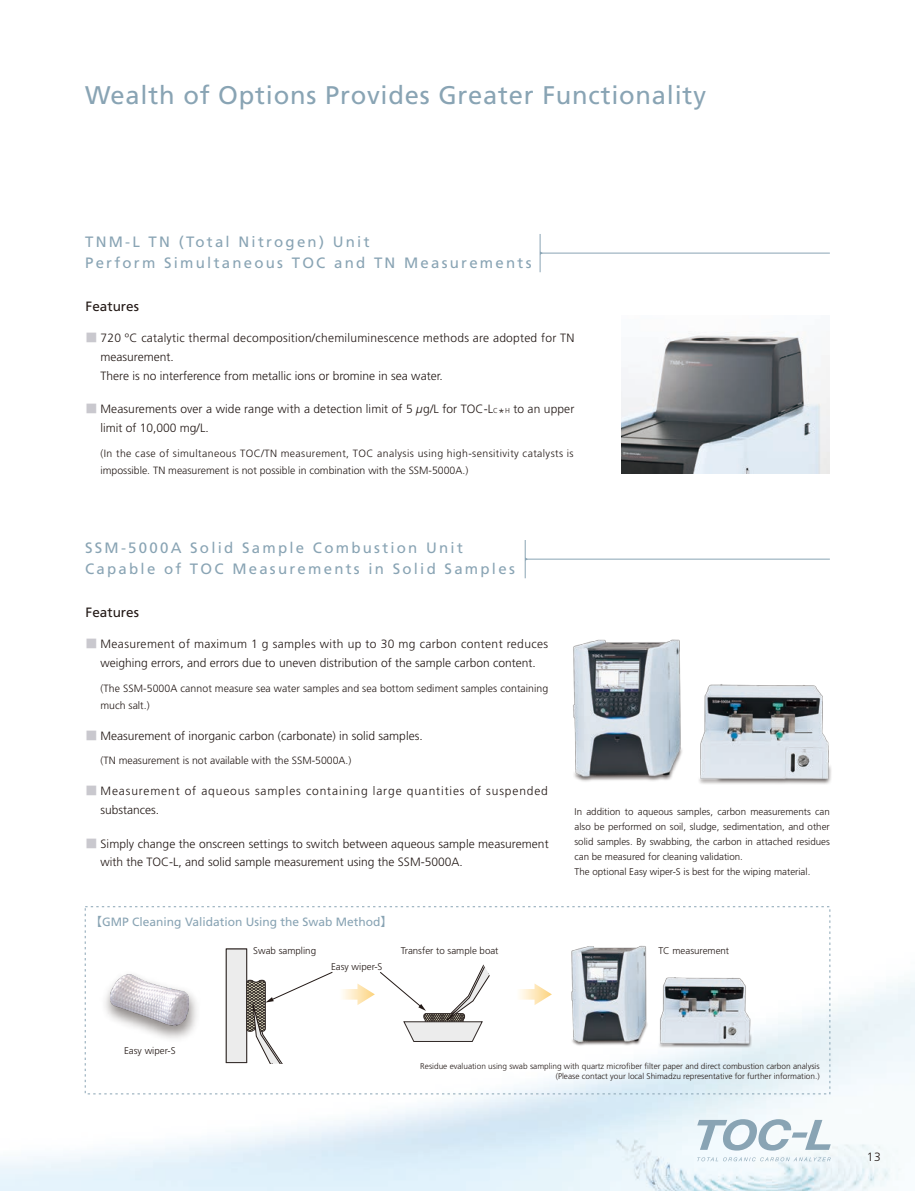
<style>
.page{position:relative;width:915px;height:1191px;background:#fff}
.page>*{position:absolute;margin:0;border:0;box-sizing:border-box;transform-origin:0 0}
.t1{font:25.5px "Frutiger";letter-spacing:.03em;color:#89a4b4}
.t2{font:15px/21px "Frutiger";letter-spacing:.15em;color:#89a4b4}
.t3{font:13.5px "Frutiger";color:#231916}
.t4{font:300 12px/18.8px "Frutiger";letter-spacing:.005em;color:#231916}
.t5{font:300 12px/18.8px "Frutiger";letter-spacing:.07em;color:#231916}
.t6{font:12px "Frutiger";color:#89a4b4}
.t7{font:300 10.5px/17.2px "Frutiger";letter-spacing:.04em;color:#231916}
.t8{font:300 10.5px/17.2px "Frutiger";letter-spacing:.005em;color:#231916}
.t9{font:300 9.75px/15px "Frutiger";color:#231916}
.t10{font:300 8.25px/9.9px "Frutiger";color:#231916;text-align:right}
.s1{font-family:"Koz Go Pro";font-weight:400;color:#c9c8ce}
.s2{font-style:italic}
.s3{font-size:7.2px}
.s4{font-family:"Koz Go Pro"}
</style>
<div class="page">
<img style="left:0;top:234px;width:914px;height:957px">
<hr style="left:539px;top:234px;width:1px;height:38px;background:#89a4b4">
<hr style="left:540px;top:253px;width:289px;height:1px;background:#89a4b4">
<hr style="left:524px;top:540px;width:1px;height:38px;background:#89a4b4">
<hr style="left:525px;top:559px;width:304px;height:1px;background:#89a4b4">
<div style="left:85px;top:906px;width:744px;height:188px;border:1px dashed #89a4b4"></div>
<svg style="left:697px;top:1119px;width:133px;height:31px"></svg>
<svg style="left:697px;top:1157px;width:133px;height:4px"></svg>
<img style="left:558px;top:932px;width:214px;height:124px">
<svg style="left:515px;top:983px;width:36px;height:22px"></svg>
<img style="left:97px;top:966px;width:110px;height:83px">
<img style="left:110px;top:974px;width:78px;height:51px">
<div style="left:226px;top:949px;width:20px;height:113px;background:#ececec"></div>
<div style="left:226px;top:948px;width:21px;height:114px;border:1px solid #302826"></div>
<svg style="left:246px;top:944px;width:254px;height:119px"></svg>
<img style="left:554px;top:620px;width:307px;height:178px">
<img style="left:621px;top:316px;width:208px;height:157px">
<h1 class="t1" style="left:85px;top:80px;width:622px">Wealth of Options Provides Greater Functionality</h1>
<p class="t2" style="left:85px;top:231px;width:448px">TNM-L TN (Total Nitrogen) Unit<br>Perform Simultaneous TOC and TN Measurements</p>
<p class="t3" style="left:86px;top:299px;width:55px">Features</p>
<p class="t4" style="left:100px;top:328px;width:475px;text-indent:-15px"><span class="s1">■</span> 720 ºC catalytic thermal decomposition/chemiluminescence methods are adopted for TN measurement.<br>There is no interference from metallic ions or bromine in sea water.</p>
<p class="t4" style="left:100px;top:400px;width:475px;text-indent:-15px"><span class="s1">■</span> Measurements over a wide range with a detection limit of 5 <span class="s2">µ</span>g/L for TOC-L<span class="s3">C</span>*<span class="s3">H</span> to an upper limit of 10,000 mg/L.</p>
<p class="t7" style="left:100px;top:444px;width:474px">(In the case of simultaneous TOC/TN measurement, TOC analysis using high-sensitivity catalysts is impossible. TN measurement is not possible in combination with the SSM-5000A.)</p>
<p class="t2" style="left:85px;top:537px;width:431px">SSM-5000A Solid Sample Combustion Unit<br>Capable of TOC Measurements in Solid Samples</p>
<p class="t3" style="left:86px;top:605px;width:55px">Features</p>
<p class="t4" style="left:86px;top:634px;width:464px;text-align:center"><span class="s1">■</span> Measurement of maximum 1 g samples with up to 30 mg carbon content reduces weighing errors, and errors due to uneven distribution of the sample carbon content.</p>
<p class="t8" style="left:100px;top:679px;width:449px">(The SSM-5000A cannot measure sea water samples and sea bottom sediment samples containing much salt.)</p>
<p class="t4" style="left:86px;top:726px;width:338px"><span class="s1">■</span> Measurement of inorganic carbon (carbonate) in solid samples.</p>
<p class="t8" style="left:100px;top:752px;width:252px">(TN measurement is not available with the SSM-5000A.)</p>
<p class="t5" style="left:100px;top:781px;width:449px;text-indent:-15px"><span class="s1">■</span> Measurement of aqueous samples containing large quantities of suspended substances.</p>
<p class="t4" style="left:100px;top:834px;width:449px;text-indent:-15px"><span class="s1">■</span> Simply change the onscreen settings to switch between aqueous sample measurement with the TOC-L, and solid sample measurement using the SSM-5000A.</p>
<p class="t6" style="left:90px;top:914px;width:304px"><span class="s4">【</span>GMP Cleaning Validation Using the Swab Method<span class="s4">】</span></p>
<p class="t9" style="left:253px;top:943px;width:64px">Swab sampling</p>
<p class="t9" style="left:331px;top:959px;width:53px">Easy wiper-S</p>
<p class="t9" style="left:400px;top:943px;width:99px">Transfer to sample boat</p>
<p class="t9" style="left:574px;top:803px;width:257px">In addition to aqueous samples, carbon measurements can also be performed on soil, sludge, sedimentation, and other solid samples. By swabbing, the carbon in attached residues can be measured for cleaning validation.<br>The optional Easy wiper-S is best for the wiping material.</p>
<p class="t9" style="left:658px;top:943px;width:72px">TC measurement</p>
<p class="t9" style="left:124px;top:1043px;width:53px">Easy wiper-S</p>
<p class="t10" style="left:420px;top:1061px;width:400px">Residue evaluation using swab sampling with quartz microfiber filter paper and direct combustion carbon analysis (Please contact your local Shimadzu representative for further information.)</p>
<p class="t4" style="left:866px;top:1147px;width:15px">13</p>
</div>
